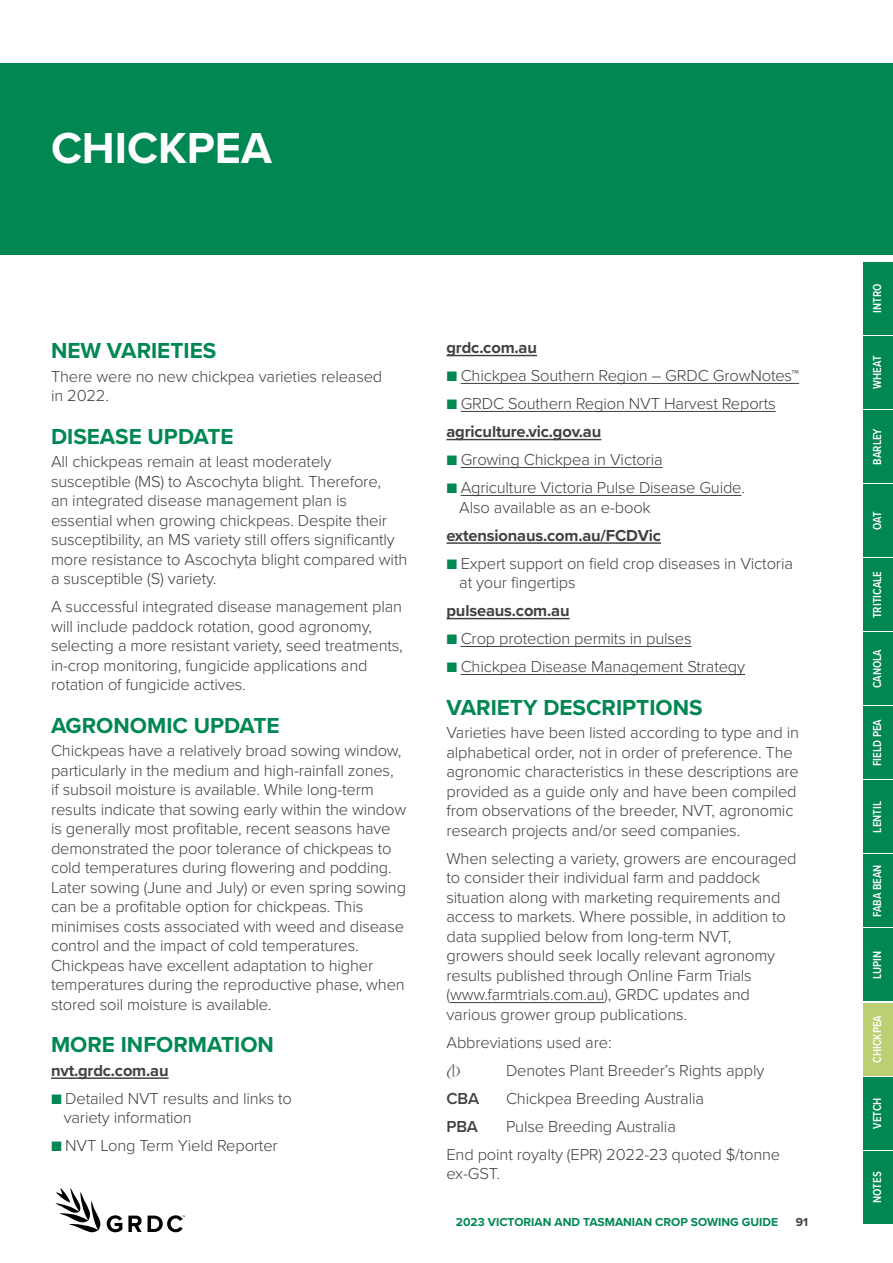
<style>
.page{position:relative;width:893px;height:1263px;background:#fff}
.page>*{position:absolute;margin:0;border:0;box-sizing:border-box;transform-origin:0 0}
.t1{font:700 45px "Proxima Nova";color:#fff}
.t2{font:700 22.5px "Proxima Nova";color:#008752}
.t3{font:300 16.5px/19.5px "Proxima Nova";letter-spacing:-.01em;color:#414042}
.t4{font:700 16.5px "Proxima Nova";letter-spacing:-.01em;color:#414042}
.t5{font:600 16.5px "Proxima Nova";letter-spacing:-.01em;color:#414042}
.t6{font:16.5px "PB Rsfont";color:#58595b}
.t7{font:600 12px "Proxima Nova Cond";color:#fff}
.t8{font:700 12px "Proxima Nova";color:#008752}
.t9{font:700 12px "Proxima Nova";color:#414042}
.s1{font-weight:700;color:#008752}
.s2{font-weight:700}
</style>
<div class="page">
<svg style="left:55px;top:1188px;width:46px;height:44px"></svg>
<svg style="left:107px;top:1215px;width:15px;height:17px"></svg>
<svg style="left:128px;top:1215px;width:14px;height:17px"></svg>
<svg style="left:148px;top:1215px;width:37px;height:17px"></svg>
<div style="left:863px;top:262px;width:30px;height:72px;background:#008752"></div>
<div style="left:863px;top:336px;width:30px;height:73px;background:#008752"></div>
<div style="left:863px;top:410px;width:30px;height:73px;background:#008752"></div>
<div style="left:863px;top:484px;width:30px;height:73px;background:#008752"></div>
<div style="left:863px;top:558px;width:30px;height:73px;background:#008752"></div>
<div style="left:863px;top:632px;width:30px;height:73px;background:#008752"></div>
<div style="left:863px;top:707px;width:30px;height:72px;background:#008752"></div>
<div style="left:863px;top:781px;width:30px;height:72px;background:#008752"></div>
<div style="left:863px;top:855px;width:30px;height:72px;background:#008752"></div>
<div style="left:863px;top:929px;width:30px;height:72px;background:#008752"></div>
<div style="left:863px;top:1003px;width:30px;height:72px;background:#bbcf73"></div>
<div style="left:863px;top:1077px;width:30px;height:72px;background:#008752"></div>
<div style="left:863px;top:1151px;width:30px;height:72px;background:#008752"></div>
<hr style="left:51px;top:1077px;width:118px;height:2px;background:#414042">
<div style="left:0;top:64px;width:893px;height:191px;background:#008752"></div>
<hr style="left:446px;top:355px;width:91px;height:1px;background:#414042">
<hr style="left:461px;top:383px;width:338px;height:1px;background:#414042">
<hr style="left:461px;top:411px;width:315px;height:1px;background:#414042">
<hr style="left:446px;top:439px;width:155px;height:1px;background:#414042">
<hr style="left:461px;top:467px;width:202px;height:1px;background:#414042">
<hr style="left:461px;top:495px;width:280px;height:1px;background:#414042">
<hr style="left:446px;top:542px;width:215px;height:2px;background:#414042">
<hr style="left:446px;top:618px;width:124px;height:1px;background:#414042">
<hr style="left:461px;top:646px;width:231px;height:1px;background:#414042">
<hr style="left:461px;top:674px;width:284px;height:1px;background:#414042">
<hr style="left:450px;top:1002px;width:154px;height:1px;background:#414042">
<h1 class="t1" style="left:51px;top:115px;width:222px">CHICKPEA</h1>
<h2 class="t2" style="left:51px;top:334px;width:167px">NEW VARIETIES</h2>
<p class="t3" style="left:51px;top:366px;width:333px">There were no new chickpea varieties released in 2022.</p>
<h2 class="t2" style="left:51px;top:419px;width:184px">DISEASE UPDATE</h2>
<p class="t3" style="left:51px;top:451px;width:358px">All chickpeas remain at least moderately susceptible (MS) to Ascochyta blight. Therefore,<br>an integrated disease management plan is essential when growing chickpeas. Despite their susceptibility, an MS variety still offers significantly more resistance to Ascochyta blight compared with a susceptible (S) variety.</p>
<p class="t3" style="left:51px;top:596px;width:353px">A successful integrated disease management plan will include paddock rotation, good agronomy, selecting a more resistant variety, seed treatments, in-crop monitoring, fungicide applications and rotation of fungicide actives.</p>
<h2 class="t2" style="left:51px;top:708px;width:230px">AGRONOMIC UPDATE</h2>
<p class="t3" style="left:51px;top:740px;width:357px">Chickpeas have a relatively broad sowing window, particularly in the medium and high-rainfall zones,<br>if subsoil moisture is available. While long-term results indicate that sowing early within the window is generally most profitable, recent seasons have demonstrated the poor tolerance of chickpeas to cold temperatures during flowering and podding.<br>Later sowing (June and July) or even spring sowing can be a profitable option for chickpeas. This minimises costs associated with weed and disease control and the impact of cold temperatures.<br>Chickpeas have excellent adaptation to higher temperatures during the reproductive phase, when stored soil moisture is available.</p>
<h2 class="t2" style="left:51px;top:1028px;width:224px">MORE INFORMATION</h2>
<p class="t4" style="left:51px;top:1058px;width:119px">nvt.grdc.com.au</p>
<p class="t3" style="left:64px;top:1088px;width:230px;text-indent:-13px"><span class="s1">■</span> Detailed NVT results and links to variety information</p>
<p class="t3" style="left:51px;top:1135px;width:228px"><span class="s1">■</span> NVT Long Term Yield Reporter</p>
<p class="t4" style="left:446px;top:335px;width:92px">grdc.com.au</p>
<p class="t3" style="left:446px;top:365px;width:354px"><span class="s1">■</span> Chickpea Southern Region – GRDC GrowNotes™</p>
<p class="t3" style="left:446px;top:389px;width:331px;line-height:28px"><span class="s1">■</span> GRDC Southern Region NVT Harvest Reports <span class="s2">agriculture.vic.gov.au</span></p>
<p class="t3" style="left:446px;top:449px;width:218px"><span class="s1">■</span> Growing Chickpea in Victoria</p>
<p class="t3" style="left:459px;top:477px;width:287px;text-indent:-13px"><span class="s1">■</span> Agriculture Victoria Pulse Disease Guide.<br>Also available as an e-book</p>
<p class="t4" style="left:446px;top:523px;width:216px">extensionaus.com.au/FCDVic</p>
<p class="t3" style="left:459px;top:553px;width:335px;text-indent:-13px"><span class="s1">■</span> Expert support on field crop diseases in Victoria at your fingertips</p>
<p class="t4" style="left:446px;top:598px;width:125px">pulseaus.com.au</p>
<p class="t3" style="left:446px;top:628px;width:247px"><span class="s1">■</span> Crop protection permits in pulses</p>
<p class="t3" style="left:446px;top:656px;width:300px"><span class="s1">■</span> Chickpea Disease Management Strategy</p>
<h2 class="t2" style="left:446px;top:690px;width:258px">VARIETY DESCRIPTIONS</h2>
<p class="t3" style="left:446px;top:722px;width:354px">Varieties have been listed according to type and in alphabetical order, not in order of preference. The agronomic characteristics in these descriptions are provided as a guide only and have been compiled from observations of the breeder, NVT, agronomic research projects and/or seed companies.</p>
<p class="t3" style="left:446px;top:848px;width:352px">When selecting a variety, growers are encouraged to consider their individual farm and paddock situation along with marketing requirements and access to markets. Where possible, in addition to data supplied below from long-term NVT,<br>growers should seek locally relevant agronomy results published through Online Farm Trials (www.farmtrials.com.au), GRDC updates and various grower group publications.</p>
<p class="t3" style="left:446px;top:1032px;width:167px">Abbreviations used are:</p>
<p class="t6" style="left:446px;top:1063px;width:16px">A</p>
<p class="t3" style="left:506px;top:1060px;width:260px">Denotes Plant Breeder’s Rights apply</p>
<p class="t5" style="left:446px;top:1086px;width:34px">CBA</p>
<p class="t3" style="left:506px;top:1088px;width:199px">Chickpea Breeding Australia</p>
<p class="t5" style="left:446px;top:1114px;width:33px">PBA</p>
<p class="t3" style="left:446px;top:1111px;width:335px;line-height:28px;text-indent:60px">Pulse Breeding Australia<br>End point royalty (EPR) 2022-23 quoted $/tonne</p>
<p class="t3" style="left:446px;top:1163px;width:55px">ex-GST.</p>
<p class="t8" style="left:456px;top:1213px;width:324px">2023 VICTORIAN AND TASMANIAN CROP SOWING GUIDE</p>
<p class="t9" style="left:796px;top:1213px;width:14px">91</p>
<p class="t7" style="left:868px;top:313px;width:31px;rotate:-90deg">INTRO</p>
<p class="t7" style="left:868px;top:389px;width:35px;rotate:-90deg">WHEAT</p>
<p class="t7" style="left:868px;top:465px;width:38px;rotate:-90deg">BARLEY</p>
<p class="t7" style="left:868px;top:530px;width:20px;rotate:-90deg">OAT</p>
<p class="t7" style="left:868px;top:618px;width:49px;rotate:-90deg">TRITICALE</p>
<p class="t7" style="left:868px;top:688px;width:41px;rotate:-90deg">CANOLA</p>
<p class="t7" style="left:868px;top:766px;width:49px;rotate:-90deg">FIELD PEA</p>
<p class="t7" style="left:868px;top:833px;width:33px;rotate:-90deg">LENTIL</p>
<p class="t7" style="left:868px;top:917px;width:54px;rotate:-90deg">FABA BEAN</p>
<p class="t7" style="left:868px;top:979px;width:30px;rotate:-90deg">LUPIN</p>
<p class="t7" style="left:868px;top:1063px;width:49px;rotate:-90deg">CHICKPEA</p>
<p class="t7" style="left:868px;top:1129px;width:33px;rotate:-90deg">VETCH</p>
<p class="t7" style="left:868px;top:1203px;width:33px;rotate:-90deg">NOTES</p>
</div>
